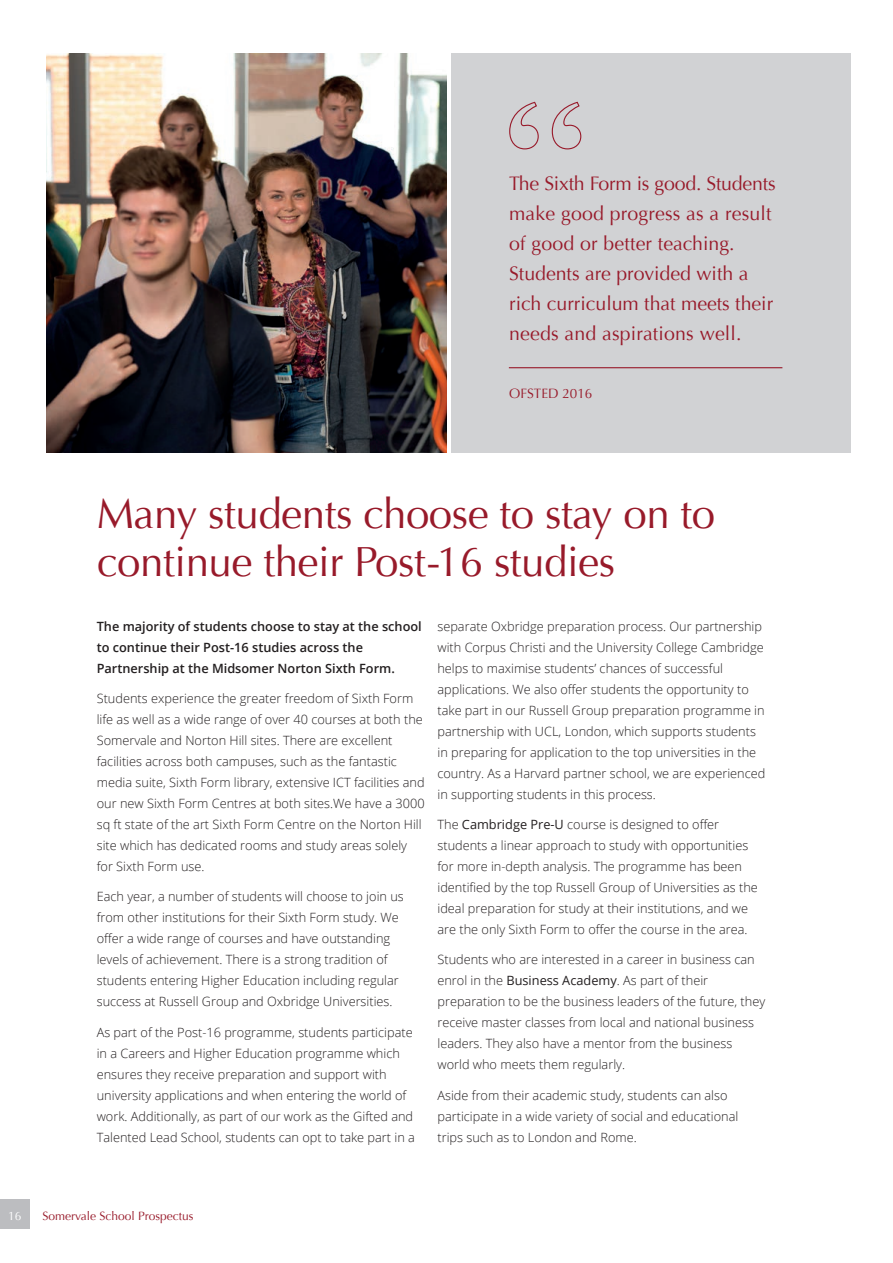
<style>
.page{position:relative;width:893px;height:1263px;background:#fff}
.page>*{position:absolute;margin:0;border:0;box-sizing:border-box;transform-origin:0 0}
.t1{font:42px/48px "Optima";letter-spacing:-.01em;color:#981a2a}
.t2{font:19.5px/30px "Optima";color:#981a2a}
.t3{font:13.5px "Optima";color:#981a2a}
.t4{font:300 12.75px/21px "Open Sans";color:#231f20}
.t5{font:600 12.75px/21px "Open Sans";color:#231f20}
.t6{font:12px "Optima";color:#981a2a}
.t7{font:12px "Optima";color:#fff}
.s1{font-weight:400}
</style>
<div class="page">
<div style="left:451px;top:53px;width:399px;height:400px;background:#d1d2d4"></div>
<svg style="left:509px;top:101px;width:73px;height:49px"></svg>
<hr style="left:509px;top:367px;width:273px;height:1px;background:#981a2a">
<img style="left:47px;top:53px;width:399px;height:400px">
<div style="left:0;top:1199px;width:30px;height:30px;background:#bcbdc0"></div>
<h2 class="t2" style="left:509px;top:169px;width:268px">The Sixth Form is good. Students make good progress as a result of good or better teaching.<br>Students are provided with a rich curriculum that meets their needs and aspirations well.</h2>
<p class="t3" style="left:509px;top:386px;width:85px">OFSTED 2016</p>
<h1 class="t1" style="left:97px;top:490px;width:620px">Many students choose to stay on to continue their Post-16 studies</h1>
<p class="t5" style="left:97px;top:615px;width:327px">The majority of students choose to stay at the school to continue their Post-16 studies across the<br>Partnership at the Midsomer Norton Sixth Form.</p>
<p class="t4" style="left:97px;top:687px;width:329px">Students experience the greater freedom of Sixth Form life as well as a wide range of over 40 courses at both the Somervale and Norton Hill sites. There are excellent facilities across both campuses, such as the fantastic media suite, Sixth Form library, extensive ICT facilities and our new Sixth Form Centres at both sites.We have a 3000 sq ft state of the art Sixth Form Centre on the Norton Hill site which has dedicated rooms and study areas solely for Sixth Form use.</p>
<p class="t4" style="left:97px;top:886px;width:309px">Each year, a number of students will choose to join us from other institutions for their Sixth Form study. We offer a wide range of courses and have outstanding levels of achievement. There is a strong tradition of students entering Higher Education including regular success at Russell Group and Oxbridge Universities.</p>
<p class="t4" style="left:97px;top:1021px;width:320px">As part of the Post-16 programme, students participate in a Careers and Higher Education programme which ensures they receive preparation and support with university applications and when entering the world of work. Additionally, as part of our work as the Gifted and Talented Lead School, students can opt to take part in a</p>
<p class="t4" style="left:437px;top:615px;width:329px">separate Oxbridge preparation process. Our partnership with Corpus Christi and the University College Cambridge helps to maximise students’ chances of successful applications. We also offer students the opportunity to take part in our Russell Group preparation programme in partnership with UCL, London, which supports students in preparing for application to the top universities in the country. As a Harvard partner school, we are experienced in supporting students in this process.</p>
<p class="t4" style="left:437px;top:813px;width:322px">The <span class="s1">Cambridge Pre-U</span> course is designed to offer students a linear approach to study with opportunities for more in-depth analysis. The programme has been identified by the top Russell Group of Universities as the ideal preparation for study at their institutions, and we are the only Sixth Form to offer the course in the area.</p>
<p class="t4" style="left:437px;top:949px;width:329px">Students who are interested in a career in business can enrol in the <span class="s1">Business Academy</span>. As part of their preparation to be the business leaders of the future, they receive master classes from local and national business leaders. They also have a mentor from the business world who meets them regularly.</p>
<p class="t4" style="left:437px;top:1084px;width:302px">Aside from their academic study, students can also participate in a wide variety of social and educational trips such as to London and Rome.</p>
<p class="t7" style="left:8px;top:1208px;width:15px">16</p>
<p class="t6" style="left:43px;top:1208px;width:152px">Somervale School Prospectus</p>
</div>
